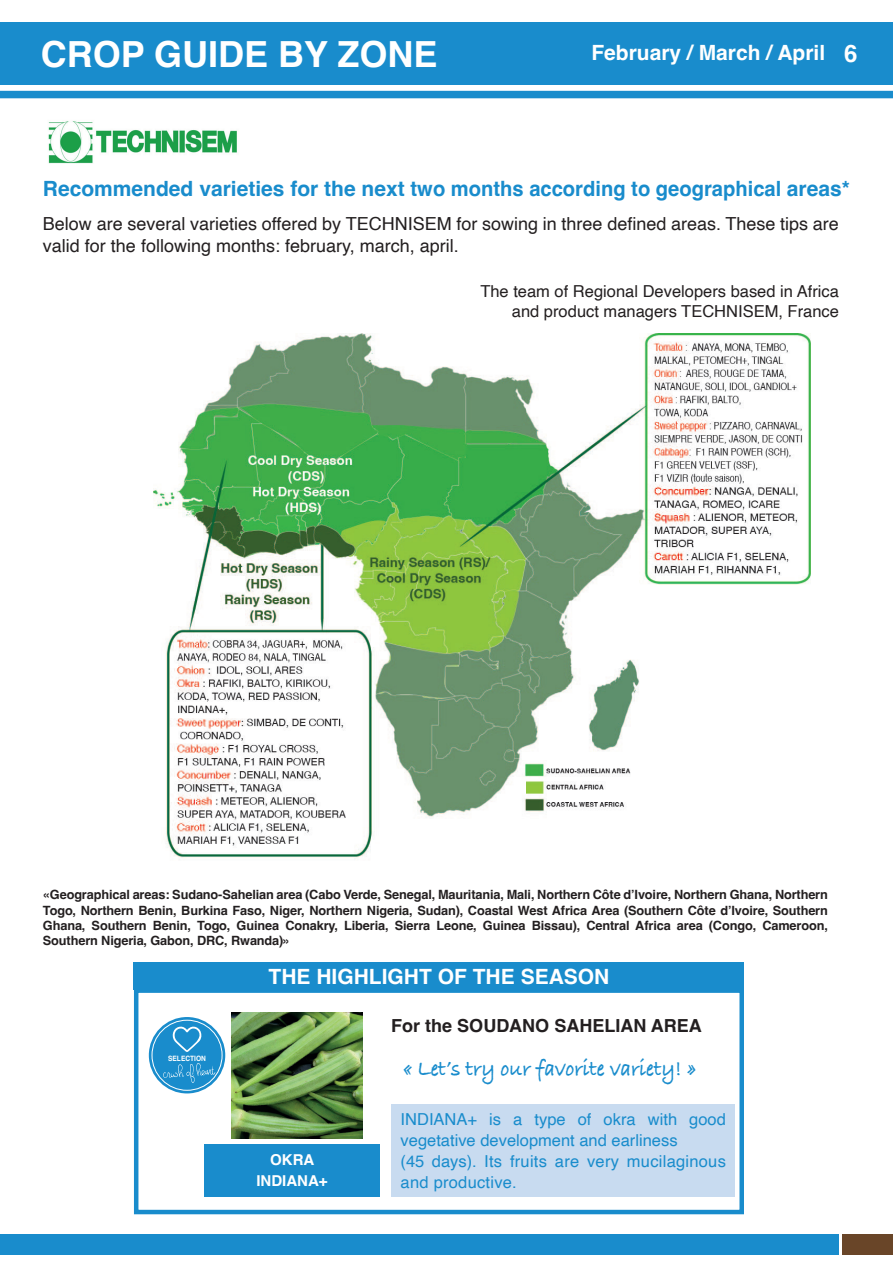
<style>
.page{position:relative;width:893px;height:1263px;background:#fff}
.page>*{position:absolute;margin:0;border:0;box-sizing:border-box;transform-origin:0 0}
.t1{font:700 36px "Helvetica";color:#fff}
.t2{font:700 23.25px "Bradley Hand ITCTT";color:#198ccc;scale:.9 1}
.t3{font:700 21px "Helvetica";color:#198ccc}
.t4{font:700 21px "Helvetica";color:#fff}
.t5{font:18px/21.9px "Helvetica";color:#231f20}
.t6{font:700 18px "Helvetica";color:#231f20}
.t7{font:16.5px/21px "Helvetica";color:#198ccc}
.t8{font:16.5px/19.5px "Helvetica";color:#231f20;text-align:right}
.t9{font:700 15px/21px "Helvetica";color:#fff;text-align:center}
.t10{font:700 12.75px/15.3px "Helvetica";letter-spacing:-.01em;color:#231f20;text-align:justify}
.t11{font:700 7.35px "Helvetica";color:#fff;scale:.9 1}
.s1{font-size:24px}
</style>
<div class="page">
<div style="left:0;top:1234px;width:838px;height:21px;background:#198ccc"></div>
<div style="left:843px;top:1234px;width:50px;height:21px;background:#694528"></div>
<div style="left:0;top:91px;width:893px;height:7px;background:#198ccc"></div>
<div style="left:0;top:22px;width:893px;height:62px;background:#198ccc"></div>
<img style="left:48px;top:121px;width:189px;height:43px">
<svg style="left:133px;top:986px;width:611px;height:229px"></svg>
<div style="left:134px;top:963px;width:610px;height:27px;background:#198ccc"></div>
<div style="left:391px;top:1104px;width:344px;height:93px;background:#c8dbf0"></div>
<div style="left:204px;top:1144px;width:176px;height:53px;background:#198ccc"></div>
<img style="left:232px;top:1012px;width:130px;height:127px">
<img style="left:154px;top:334px;width:656px;height:524px">
<svg style="left:149px;top:1017px;width:76px;height:76px;background:#2a94cf"></svg>
<svg style="left:172px;top:1026px;width:29px;height:26px"></svg>
<svg style="left:163px;top:1063px;width:52px;height:41px"></svg>
<h1 class="t1" style="left:41px;top:32px;width:398px">CROP GUIDE BY ZONE</h1>
<h3 class="t4" style="left:591px;top:40px;width:268px">February / March / April <span class="s1">6</span></h3>
<h3 class="t3" style="left:43px;top:176px;width:809px">Recommended varieties for the next two months according to geographical areas*</h3>
<h3 class="t5" style="left:43px;top:213px;width:797px">Below are several varieties offered by TECHNISEM for sowing in three defined areas. These tips are valid for the following months: february, march, april.</h3>
<p class="t8" style="left:480px;top:282px;width:360px">The team of Regional Developers based in Africa and product managers TECHNISEM, France</p>
<p class="t10" style="left:43px;top:889px;width:786px">«Geographical areas: Sudano-Sahelian area (Cabo Verde, Senegal, Mauritania, Mali, Northern Côte d’Ivoire, Northern Ghana, Northern Togo, Northern Benin, Burkina Faso, Niger, Northern Nigeria, Sudan), Coastal West Africa Area (Southern Côte d’Ivoire, Southern Ghana, Southern Benin, Togo, Guinea Conakry, Liberia, Sierra Leone, Guinea Bissau), Central Africa area (Congo, Cameroon, Southern Nigeria, Gabon, DRC, Rwanda)»</p>
<h3 class="t4" style="left:269px;top:964px;width:342px">THE HIGHLIGHT OF THE SEASON</h3>
<p class="t11" style="left:168px;top:1054px;width:43px">SELECTION</p>
<p class="t9" style="left:256px;top:1151px;width:73px">OKRA<br>INDIANA+</p>
<h3 class="t6" style="left:391px;top:1014px;width:312px">For the SOUDANO SAHELIAN AREA</h3>
<h2 class="t2" style="left:403px;top:1051px;width:327px">« Let’s try our favorite variety! »</h2>
<p class="t7" style="left:401px;top:1109px;width:327px">INDIANA+ is a type of okra with good vegetative development and earliness<br>(45 days). Its fruits are very mucilaginous and productive.</p>
</div>
